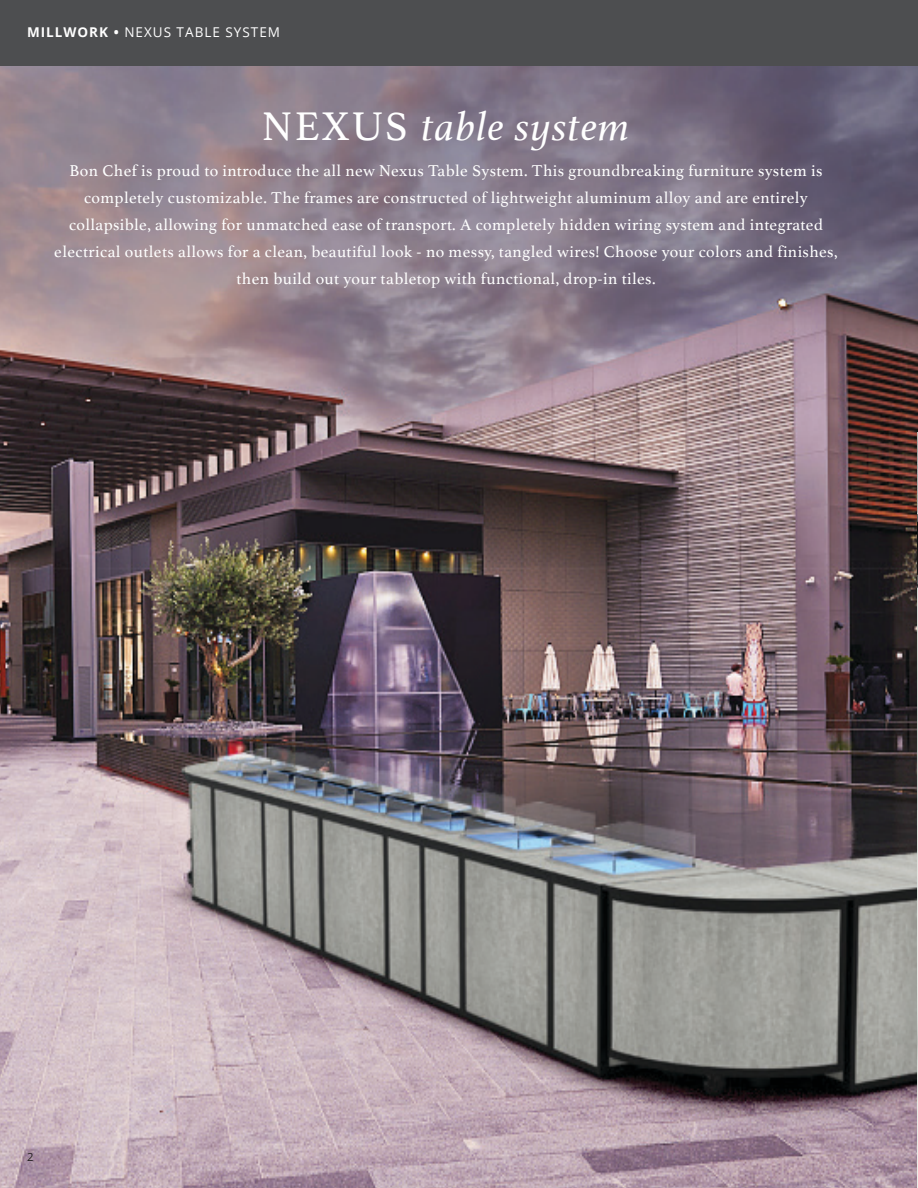
<style>
.page{position:relative;width:918px;height:1188px;background:#fff}
.page>*{position:absolute;margin:0;border:0;box-sizing:border-box;transform-origin:0 0}
.t1{font:italic 42px "Athelas";letter-spacing:.025em;color:#fff}
.t2{font:16.5px/27px "Athelas";letter-spacing:.025em;color:#fff;text-align:center}
.t3{font:13.5px "Open Sans";letter-spacing:.075em;color:#fff}
.t4{font:11.25px "Open Sans";color:#231f20}
.s1{font-weight:700}
.s2{font-style:normal}
</style>
<div class="page">
<img style="left:0;top:65px;width:918px;height:1123px">
<img style="left:917px;top:432px;width:1px;height:756px">
<div style="left:0;top:0;width:918px;height:65px;background:#4d4e50"></div>
<p class="t3" style="left:27px;top:23px;width:255px"><span class="s1">MILLWORK •</span> NEXUS TABLE SYSTEM</p>
<h1 class="t1" style="left:262px;top:94px;width:369px"><span class="s2">NEXUS</span> table system</h1>
<p class="t2" style="left:54px;top:157px;width:785px">Bon Chef is proud to introduce the all new Nexus Table System. This groundbreaking furniture system is completely customizable. The frames are constructed of lightweight aluminum alloy and are entirely collapsible, allowing for unmatched ease of transport. A completely hidden wiring system and integrated electrical outlets allows for a clean, beautiful look - no messy, tangled wires! Choose your colors and finishes, then build out your tabletop with functional, drop-in tiles.</p>
<p class="t4" style="left:27px;top:1149px;width:8px">2</p>
</div>
